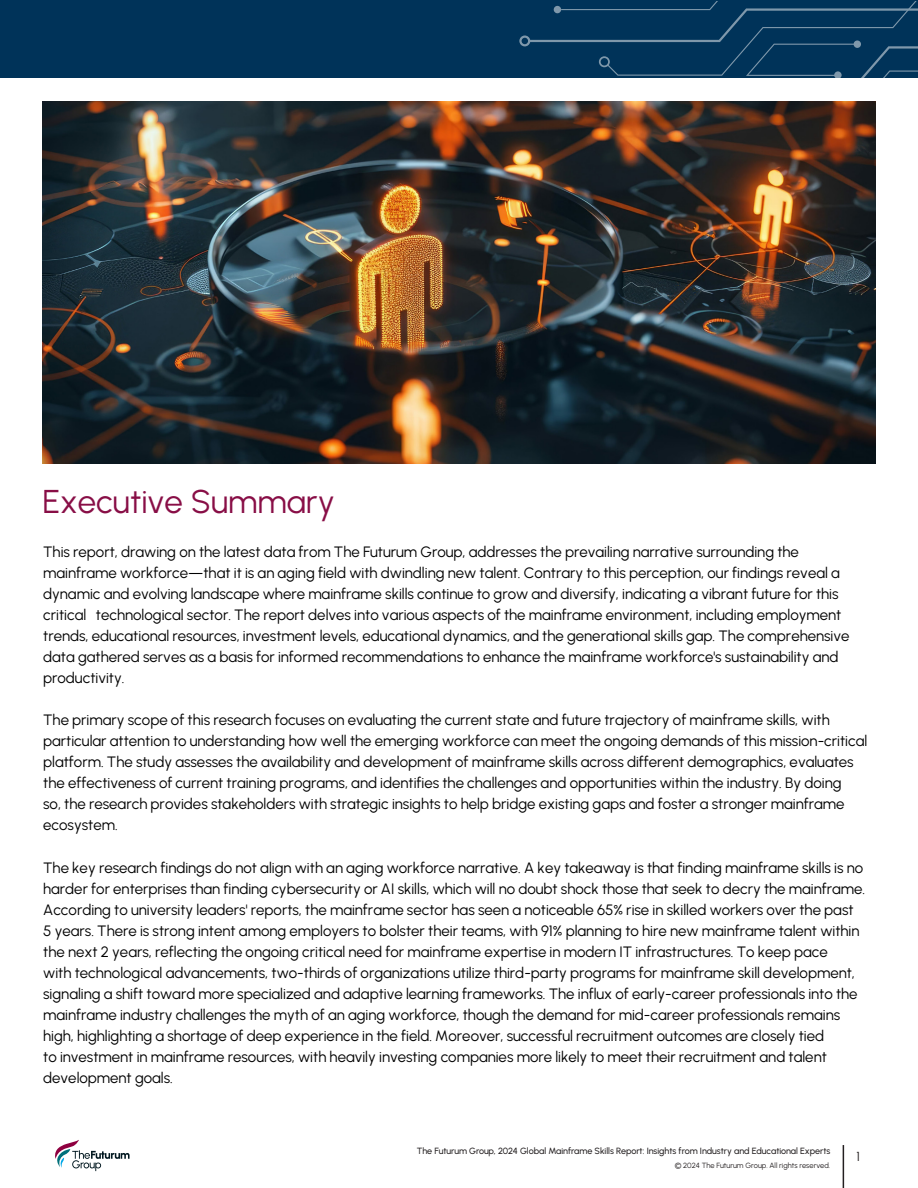
<style>
.page{position:relative;width:918px;height:1188px;background:#fff}
.page>*{position:absolute;margin:0;border:0;box-sizing:border-box;transform-origin:0 0}
.WH_Introduction_Header{font:33px "Urbanist";color:#880e46}
.footnote{font:15px/21px "Urbanist";color:#000001}
.t1{font:13.05px "Urbanist";color:#231f20}
.t2{font:500 9px "Urbanist";letter-spacing:-.005em;color:#231f20}
.t3{font:7.5px "Urbanist";color:#231f20}
</style>
<div class="page">
<div style="left:0;top:0;width:918px;height:77px;background:#003359"></div>
<svg style="left:519px;top:2px;width:399px;height:76px"></svg>
<svg style="left:55px;top:1140px;width:75px;height:31px"></svg>
<hr style="left:843px;top:1145px;width:1px;height:43px;background:#231f20">
<img style="left:43px;top:101px;width:832px;height:362px">
<p class="WH_Introduction_Header" style="left:43px;top:480px;width:294px">Executive Summary</p>
<p class="footnote" style="left:43px;top:541px;width:808px">This report, drawing on the latest data from The Futurum Group, addresses the prevailing narrative surrounding the mainframe workforce—that it is an aging field with dwindling new talent. Contrary to this perception, our findings reveal a dynamic and evolving landscape where mainframe skills continue to grow and diversify, indicating a vibrant future for this critical technological sector. The report delves into various aspects of the mainframe environment, including employment trends, educational resources, investment levels, educational dynamics, and the generational skills gap. The comprehensive data gathered serves as a basis for informed recommendations to enhance the mainframe workforce's sustainability and productivity.</p>
<p class="footnote" style="left:43px;top:709px;width:826px">The primary scope of this research focuses on evaluating the current state and future trajectory of mainframe skills, with particular attention to understanding how well the emerging workforce can meet the ongoing demands of this mission-critical platform. The study assesses the availability and development of mainframe skills across different demographics, evaluates the effectiveness of current training programs, and identifies the challenges and opportunities within the industry. By doing<br>so, the research provides stakeholders with strategic insights to help bridge existing gaps and foster a stronger mainframe ecosystem.</p>
<p class="footnote" style="left:43px;top:856px;width:824px">The key research findings do not align with an aging workforce narrative. A key takeaway is that finding mainframe skills is no harder for enterprises than finding cybersecurity or AI skills, which will no doubt shock those that seek to decry the mainframe.<br>According to university leaders' reports, the mainframe sector has seen a noticeable 65% rise in skilled workers over the past 5 years. There is strong intent among employers to bolster their teams, with 91% planning to hire new mainframe talent within the next 2 years, reflecting the ongoing critical need for mainframe expertise in modern IT infrastructures. To keep pace<br>with technological advancements, two-thirds of organizations utilize third-party programs for mainframe skill development, signaling a shift toward more specialized and adaptive learning frameworks. The influx of early-career professionals into the mainframe industry challenges the myth of an aging workforce, though the demand for mid-career professionals remains high, highlighting a shortage of deep experience in the field. Moreover, successful recruitment outcomes are closely tied<br>to investment in mainframe resources, with heavily investing companies more likely to meet their recruitment and talent development goals.</p>
<p class="t2" style="left:417px;top:1144px;width:415px">The Futurum Group, 2024 Global Mainframe Skills Report: Insights from Industry and Educational Experts</p>
<p class="t3" style="left:675px;top:1160px;width:157px">© 2024 The Futurum Group. All rights reserved.</p>
<p class="t1" style="left:856px;top:1148px;width:5px">1</p>
</div>
